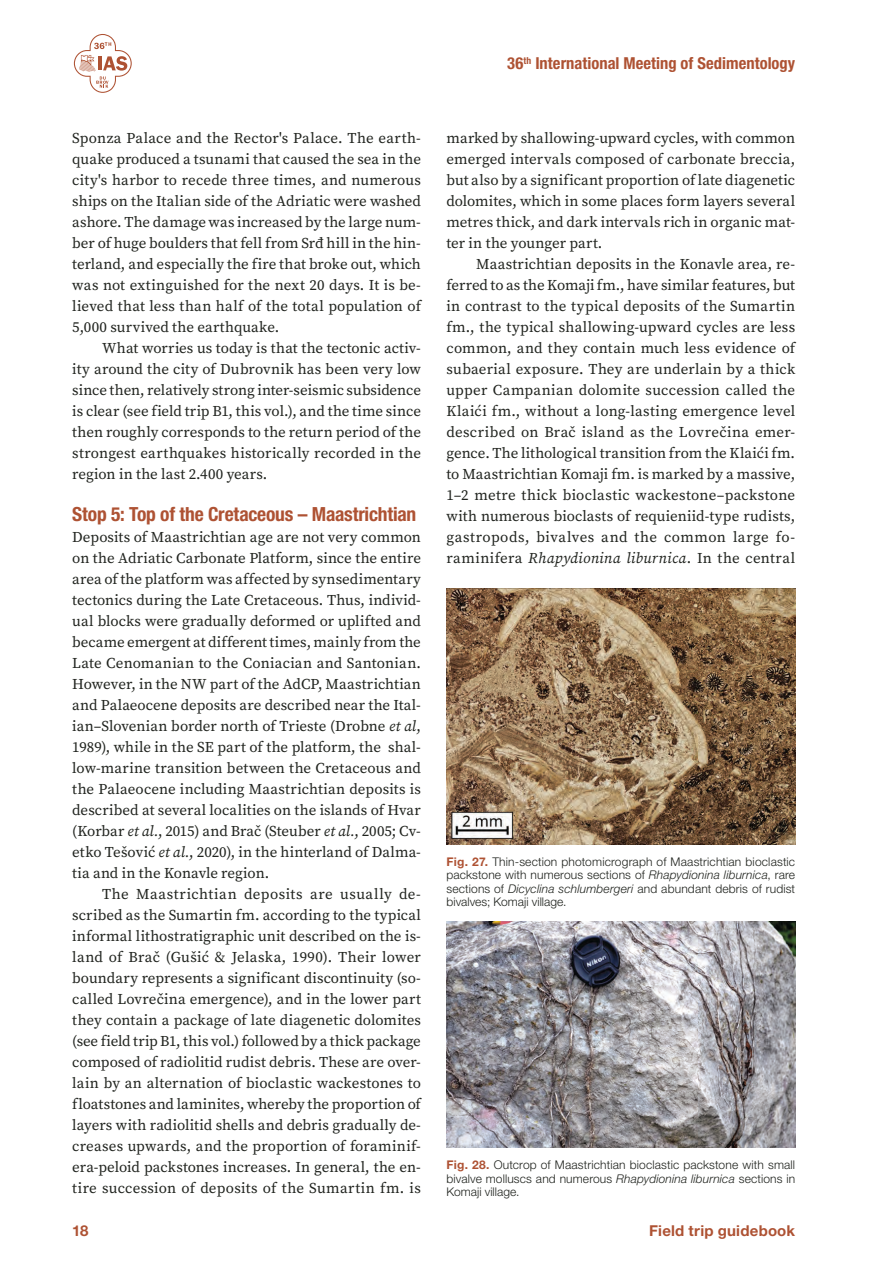
<style>
.page{position:relative;width:893px;height:1263px;background:#fff}
.page>*{position:absolute;margin:0;border:0;box-sizing:border-box;transform-origin:0 0}
.t1{font:700 condensed 19.5px "Helvetica Neue LT Pro";letter-spacing:-.01em;color:#ae5233}
.t2{font:700 condensed 16.5px "Helvetica Neue LT Pro";letter-spacing:.005em;color:#ae5233}
.t3{font:15px/21px "Source Serif Variable";letter-spacing:.01em;color:#20231e;text-align:justify}
.t4{font:700 15px "Helvetica Neue LT Pro";letter-spacing:.015em;color:#ae5233}
.t5{font:300 12px/13.5px "Helvetica Neue LT Pro";letter-spacing:.01em;color:#20231e;text-align:justify}
.s1{font-style:italic}
.s2{font-weight:700;color:#ae5233}
</style>
<div class="page">
<svg style="left:74px;top:34px;width:58px;height:59px"></svg>
<img style="left:446px;top:588px;width:349px;height:257px">
<img style="left:446px;top:921px;width:349px;height:227px">
<p class="t3" style="left:72px;top:128px;width:350px">Sponza Palace and the Rector's Palace. The earth&shy;quake produced a tsunami that caused the sea in the city's harbor to recede three times, and numerous ships on the Italian side of the Adriatic were washed ashore. The damage was increased by the large num&shy;ber of huge boulders that fell from Srđ hill in the hin&shy;terland, and especially the fire that broke out, which was not extinguished for the next 20 days. It is be&shy;lieved that less than half of the total population of 5,000 survived the earthquake.</p>
<p class="t3" style="left:72px;top:338px;width:350px;text-indent:30px">What worries us today is that the tectonic activ&shy;ity around the city of Dubrovnik has been very low since then, relatively strong inter-seismic subsidence is clear (see field trip B1, this vol.), and the time since then roughly corresponds to the return period of the strongest earthquakes historically recorded in the region in the last 2.400 years.</p>
<h1 class="t1" style="left:72px;top:503px;width:346px">Stop 5: Top of the Cretaceous – Maastrichtian</h1>
<p class="t3" style="left:72px;top:527px;width:350px">Deposits of Maastrichtian age are not very common on the Adriatic Carbonate Platform, since the entire area of the platform was affected by synsedimentary tectonics during the Late Cretaceous. Thus, individ&shy;ual blocks were gradually deformed or uplifted and became emergent at different times, mainly from the Late Cenomanian to the Coniacian and Santonian.<br>However, in the NW part of the AdCP, Maastrichtian and Palaeocene deposits are described near the Ital&shy;ian–Slovenian border north of Trieste (Drobne <span class="s1">et al</span>, 1989), while in the SE part of the platform, the shal&shy;low-marine transition between the Cretaceous and the Palaeocene including Maastrichtian deposits is described at several localities on the islands of Hvar (Korbar <span class="s1">et al.</span>, 2015) and Brač (Steuber <span class="s1">et al.</span>, 2005; Cv&shy;etko Tešović <span class="s1">et al.</span>, 2020), in the hinterland of Dalma&shy;tia and in the Konavle region.</p>
<p class="t3" style="left:72px;top:884px;width:350px;text-indent:30px">The Maastrichtian deposits are usually de&shy;scribed as the Sumartin fm. according to the typical informal lithostratigraphic unit described on the is&shy;land of Brač (Gušić &amp; Jelaska, 1990). Their lower boundary represents a significant discontinuity (so&shy;called Lovrečina emergence), and in the lower part they contain a package of late diagenetic dolomites (see field trip B1, this vol.) followed by a thick package composed of radiolitid rudist debris. These are over&shy;lain by an alternation of bioclastic wackestones to floatstones and laminites, whereby the proportion of layers with radiolitid shells and debris gradually de&shy;creases upwards, and the proportion of foraminif&shy;era-peloid packstones increases. In general, the en&shy;tire succession of deposits of the Sumartin fm. is</p>
<p class="t2" style="left:507px;top:53px;width:290px">36<sup>th</sup> International Meeting of Sedimentology</p>
<p class="t3" style="left:446px;top:128px;width:350px">marked by shallowing-upward cycles, with common emerged intervals composed of carbonate breccia, but also by a significant proportion of late diagenetic dolomites, which in some places form layers several metres thick, and dark intervals rich in organic mat&shy;ter in the younger part.</p>
<p class="t3" style="left:446px;top:254px;width:350px;text-indent:30px">Maastrichtian deposits in the Konavle area, re&shy;ferred to as the Komaji fm., have similar features, but in contrast to the typical deposits of the Sumartin fm., the typical shallowing-upward cycles are less common, and they contain much less evidence of subaerial exposure. They are underlain by a thick upper Campanian dolomite succession called the Klaići fm., without a long-lasting emergence level described on Brač island as the Lovrečina emer&shy;gence. The lithological transition from the Klaići fm. to Maastrichtian Komaji fm. is marked by a massive, 1–2 metre thick bioclastic wackestone–packstone with numerous bioclasts of requieniid-type rudists, gastropods, bivalves and the common large fo&shy;raminifera <span class="s1">Rhapydionina liburnica</span>. In the central</p>
<p class="t5" style="left:446px;top:855px;width:350px"><span class="s2">Fig. 27.</span> Thin-section photomicrograph of Maastrichtian bioclastic packstone with numerous sections of <span class="s1">Rhapydionina liburnica</span>, rare sections of <span class="s1">Dicyclina schlumbergeri</span> and abundant debris of rudist bivalves; Komaji village.</p>
<p class="t5" style="left:446px;top:1158px;width:350px"><span class="s2">Fig. 28.</span> Outcrop of Maastrichtian bioclastic packstone with small bivalve molluscs and numerous <span class="s1">Rhapydionina liburnica</span> sections in Komaji village.</p>
<p class="t4" style="left:72px;top:1222px;width:18px">18</p>
<p class="t4" style="left:649px;top:1222px;width:147px">Field trip guidebook</p>
</div>
